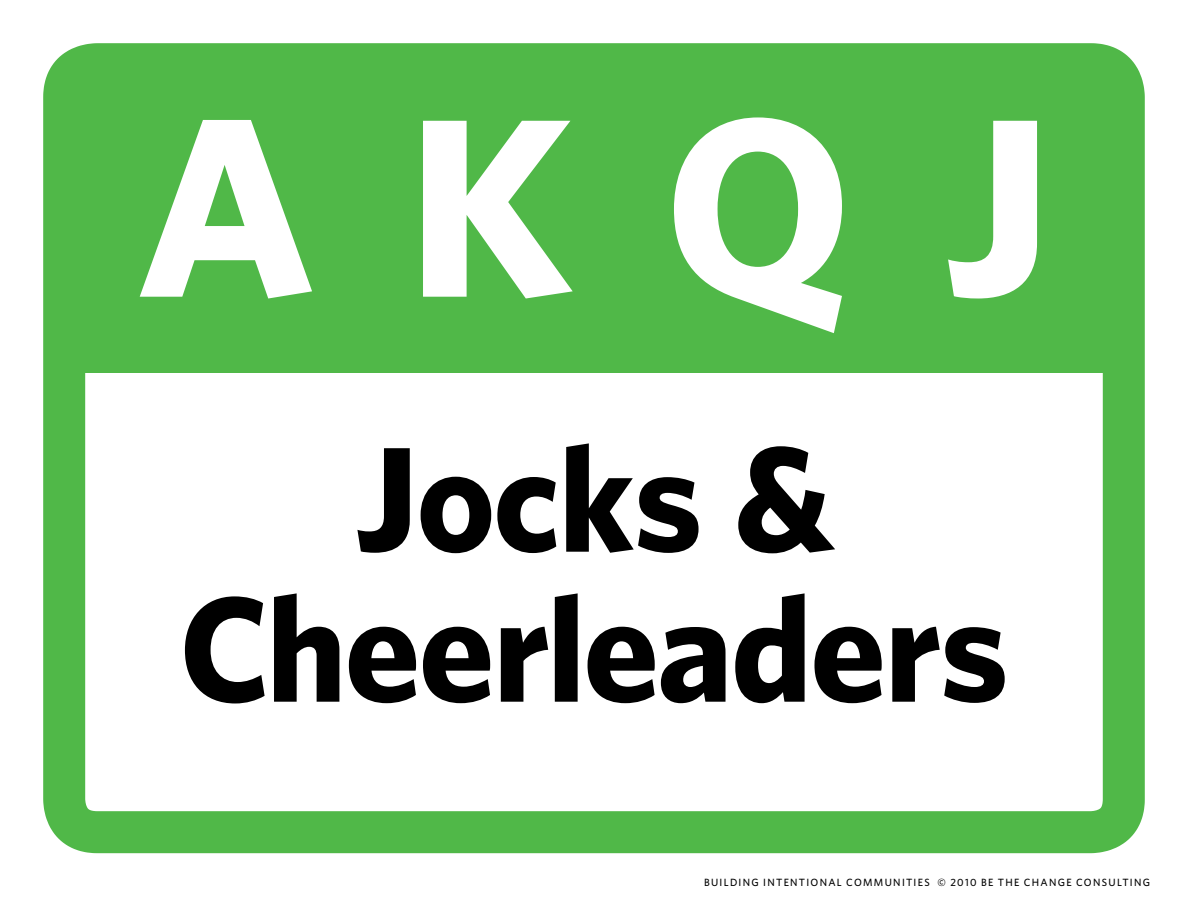
<style>
.page{position:relative;width:1188px;height:918px;background:#fff}
.page>*{position:absolute;margin:0;border:0;box-sizing:border-box;transform-origin:0 0}
.t1{font:700 255px "Whitney";color:#fff}
.t2{font:700 150px/150px "Whitney";letter-spacing:-.015em;color:#000;text-align:center}
.t3{font:500 10.5px "Whitney";letter-spacing:.125em;color:#000}
</style>
<div class="page">
<div style="left:43px;top:43px;width:1102px;height:810px;border:42px solid #50b848;border-radius:33px"></div>
<div style="left:65px;top:76px;width:1058px;height:297px;background:#50b848"></div>
<h1 class="t1" style="left:136px;top:53px;width:917px">A K Q J</h1>
<h2 class="t2" style="left:179px;top:420px;width:831px">Jocks &amp;<br>Cheerleaders</h2>
<p class="t3" style="left:704px;top:876px;width:448px">BUILDING I NTENTIONAL COMMUNITIES © 2010 BE THE CHANGE CONSULTING</p>
</div>
